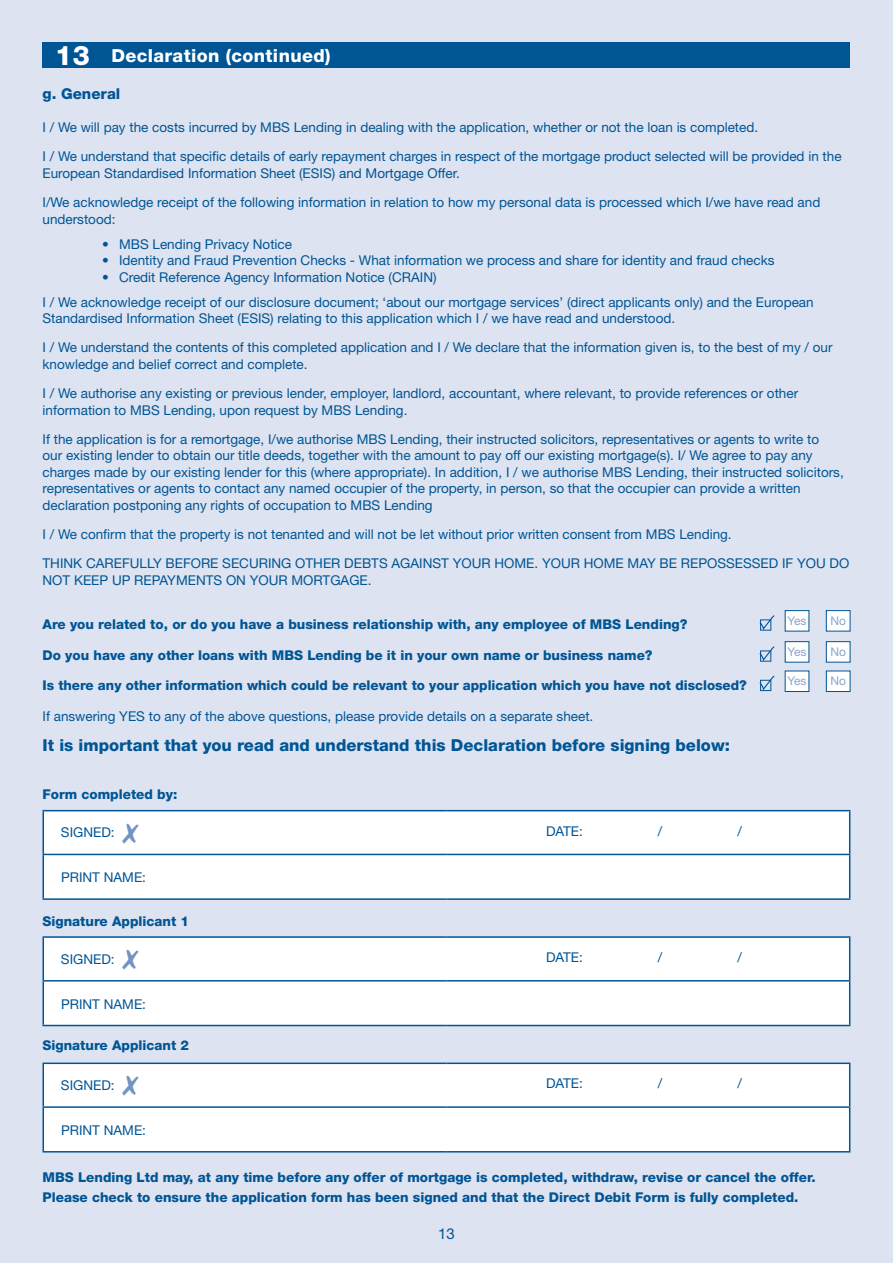
<style>
.page{position:relative;width:893px;height:1263px;background:#dde3f0}
.page>*{position:absolute;margin:0;border:0;box-sizing:border-box;transform-origin:0 0}
.t1{font:800 18px "Helvetica Neue";letter-spacing:.02em;color:#fff}
.t2{font:800 16.5px "Helvetica Neue";color:#005595}
.t3{font:800 15px "Helvetica Neue";color:#005595}
.t4{font:15px "Helvetica Neue";color:#005595}
.t5{font:13.5px/29.2px "Helvetica Neue";color:#005595}
.t6{font:800 13.5px/19.2px "Helvetica Neue";color:#005595}
.t7{font:12px "Helvetica Neue";color:#8ba4cc}
.s1{font-size:27px}
.s2{font-family:"Arial Unicode MS";font-size:28.5px;color:#7393c1}
</style>
<div class="page">
<div style="left:43px;top:43px;width:807px;height:25px;background:#005595"></div>
<div style="left:785px;top:610px;width:24px;height:21px;background:#fff;border:1px solid #005595"></div>
<div style="left:826px;top:610px;width:24px;height:21px;background:#fff;border:1px solid #005595"></div>
<div style="left:785px;top:641px;width:24px;height:21px;background:#fff;border:1px solid #005595"></div>
<div style="left:826px;top:641px;width:24px;height:21px;background:#fff;border:1px solid #005595"></div>
<svg style="left:759px;top:615px;width:16px;height:77px"></svg>
<div style="left:785px;top:671px;width:24px;height:21px;background:#fff;border:1px solid #005595"></div>
<div style="left:826px;top:671px;width:24px;height:21px;background:#fff;border:1px solid #005595"></div>
<div style="left:44px;top:1064px;width:805px;height:87px;background:#fff"></div>
<hr style="left:43px;top:1062px;width:403px;height:2px;background:#005595">
<hr style="left:43px;top:1064px;width:1px;height:42px;background:#005595">
<hr style="left:446px;top:1062px;width:404px;height:2px;background:#005595">
<hr style="left:849px;top:1064px;width:1px;height:42px;background:#005595">
<hr style="left:43px;top:1106px;width:403px;height:2px;background:#005595">
<hr style="left:43px;top:1108px;width:1px;height:43px;background:#005595">
<hr style="left:446px;top:1106px;width:404px;height:2px;background:#005595">
<hr style="left:849px;top:1108px;width:1px;height:43px;background:#005595">
<hr style="left:43px;top:1151px;width:403px;height:1px;background:#005595">
<hr style="left:446px;top:1151px;width:404px;height:1px;background:#005595">
<div style="left:44px;top:938px;width:805px;height:87px;background:#fff"></div>
<hr style="left:43px;top:936px;width:403px;height:2px;background:#005595">
<hr style="left:43px;top:938px;width:1px;height:42px;background:#005595">
<hr style="left:446px;top:936px;width:404px;height:2px;background:#005595">
<hr style="left:849px;top:938px;width:1px;height:42px;background:#005595">
<hr style="left:43px;top:980px;width:403px;height:1px;background:#005595">
<hr style="left:43px;top:981px;width:1px;height:44px;background:#005595">
<hr style="left:446px;top:980px;width:404px;height:1px;background:#005595">
<hr style="left:849px;top:981px;width:1px;height:44px;background:#005595">
<hr style="left:43px;top:1025px;width:403px;height:1px;background:#005595">
<hr style="left:446px;top:1025px;width:404px;height:1px;background:#005595">
<div style="left:44px;top:811px;width:805px;height:87px;background:#fff"></div>
<hr style="left:43px;top:810px;width:403px;height:1px;background:#005595">
<hr style="left:43px;top:811px;width:1px;height:43px;background:#005595">
<hr style="left:446px;top:810px;width:404px;height:1px;background:#005595">
<hr style="left:849px;top:811px;width:1px;height:43px;background:#005595">
<hr style="left:43px;top:854px;width:403px;height:1px;background:#005595">
<hr style="left:43px;top:855px;width:1px;height:43px;background:#005595">
<hr style="left:446px;top:854px;width:404px;height:1px;background:#005595">
<hr style="left:849px;top:855px;width:1px;height:43px;background:#005595">
<hr style="left:43px;top:898px;width:403px;height:2px;background:#005595">
<hr style="left:446px;top:898px;width:404px;height:2px;background:#005595">
<h1 class="t1" style="left:55px;top:45px;width:277px"><span class="s1">123</span> Declaration (continued)</h1>
<p class="t3" style="left:43px;top:84px;width:79px">g. General</p>
<p class="t5" style="left:43px;top:113px;width:801px">I / We will pay the costs incurred by MBS Lending in dealing with the application, whether or not the loan is completed.<br>I / We understand that specific details of early repayment charges in respect of the mortgage product selected will be provided in the</p>
<p class="t5" style="left:43px;top:158px;width:779px">European Standardised Information Sheet (ESIS) and Mortgage Offer.<br>I/We acknowledge receipt of the following information in relation to how my personal data is processed which I/we have read and</p>
<p class="t5" style="left:43px;top:204px;width:75px">understood:</p>
<p class="t5" style="left:102px;top:229px;width:192px">• MBS Lending Privacy Notice</p>
<p class="t5" style="left:102px;top:246px;width:674px">• Identity and Fraud Prevention Checks - What information we process and share for identity and fraud checks</p>
<p class="t5" style="left:43px;top:264px;width:773px;line-height:25px;text-indent:60px">• Credit Reference Agency Information Notice (CRAIN)<br>I / We acknowledge receipt of our disclosure document; ‘about our mortgage services’ (direct applicants only) and the European</p>
<p class="t5" style="left:43px;top:304px;width:791px">Standardised Information Sheet (ESIS) relating to this application which I / we have read and understood.<br>I / We understand the contents of this completed application and I / We declare that the information given is, to the best of my / our</p>
<p class="t5" style="left:43px;top:349px;width:757px">knowledge and belief correct and complete.<br>I / We authorise any existing or previous lender, employer, landlord, accountant, where relevant, to provide references or other</p>
<p class="t5" style="left:43px;top:395px;width:778px">information to MBS Lending, upon request by MBS Lending.<br>If the application is for a remortgage, I/we authorise MBS Lending, their instructed solicitors, representatives or agents to write to</p>
<p class="t5" style="left:43px;top:447px;width:803px;line-height:16.5px">our existing lender to obtain our title deeds, together with the amount to pay off our existing mortgage(s). I/ We agree to pay any charges made by our existing lender for this (where appropriate). In addition, I / we authorise MBS Lending, their instructed solicitors, representatives or agents to contact any named occupier of the property, in person, so that the occupier can provide a written declaration postponing any rights of occupation to MBS Lending</p>
<p class="t5" style="left:43px;top:520px;width:808px">I / We confirm that the property is not tenanted and will not be let without prior written consent from MBS Lending.<br>THINK CAREFULLY BEFORE SECURING OTHER DEBTS AGAINST YOUR HOME. YOUR HOME MAY BE REPOSSESSED IF YOU DO</p>
<p class="t5" style="left:43px;top:565px;width:331px">NOT KEEP UP REPAYMENTS ON YOUR MORTGAGE.</p>
<p class="t6" style="left:43px;top:615px;width:646px">Are you related to, or do you have a business relationship with, any employee of MBS Lending?</p>
<p class="t6" style="left:43px;top:645px;width:612px">Do you have any other loans with MBS Lending be it in your own name or business name?</p>
<p class="t6" style="left:43px;top:676px;width:706px">Is there any other information which could be relevant to your application which you have not disclosed?</p>
<p class="t5" style="left:43px;top:701px;width:552px">If answering YES to any of the above questions, please provide details on a separate sheet.</p>
<p class="t2" style="left:43px;top:736px;width:689px">It is important that you read and understand this Declaration before signing below:</p>
<p class="t7" style="left:788px;top:614px;width:20px">Yes</p>
<p class="t7" style="left:830px;top:614px;width:17px">No</p>
<p class="t7" style="left:788px;top:645px;width:20px">Yes</p>
<p class="t7" style="left:830px;top:645px;width:17px">No</p>
<p class="t7" style="left:788px;top:674px;width:20px">Yes</p>
<p class="t7" style="left:830px;top:674px;width:17px">No</p>
<p class="t6" style="left:43px;top:785px;width:136px">Form completed by:</p>
<p class="t5" style="left:61px;top:817px;width:79px">SIGNED: <span class="s2">✗</span></p>
<p class="t5" style="left:546px;top:816px;width:38px">DATE:</p>
<p class="t5" style="left:658px;top:816px;width:6px">/</p>
<p class="t5" style="left:737px;top:816px;width:6px">/</p>
<p class="t5" style="left:61px;top:862px;width:86px">PRINT NAME:</p>
<p class="t6" style="left:43px;top:911px;width:148px">Signature Applicant 1</p>
<p class="t5" style="left:61px;top:944px;width:79px">SIGNED: <span class="s2">✗</span></p>
<p class="t5" style="left:546px;top:942px;width:38px">DATE:</p>
<p class="t5" style="left:658px;top:942px;width:6px">/</p>
<p class="t5" style="left:737px;top:942px;width:6px">/</p>
<p class="t5" style="left:61px;top:989px;width:86px">PRINT NAME:</p>
<p class="t6" style="left:43px;top:1036px;width:148px">Signature Applicant 2</p>
<p class="t5" style="left:61px;top:1070px;width:79px">SIGNED: <span class="s2">✗</span></p>
<p class="t5" style="left:546px;top:1069px;width:38px">DATE:</p>
<p class="t5" style="left:658px;top:1069px;width:6px">/</p>
<p class="t5" style="left:737px;top:1069px;width:6px">/</p>
<p class="t5" style="left:61px;top:1115px;width:86px">PRINT NAME:</p>
<p class="t6" style="left:43px;top:1168px;width:775px">MBS Lending Ltd may, at any time before any offer of mortgage is completed, withdraw, revise or cancel the offer.<br>Please check to ensure the application form has been signed and that the Direct Debit Form is fully completed.</p>
<p class="t4" style="left:438px;top:1224px;width:18px">13</p>
</div>
